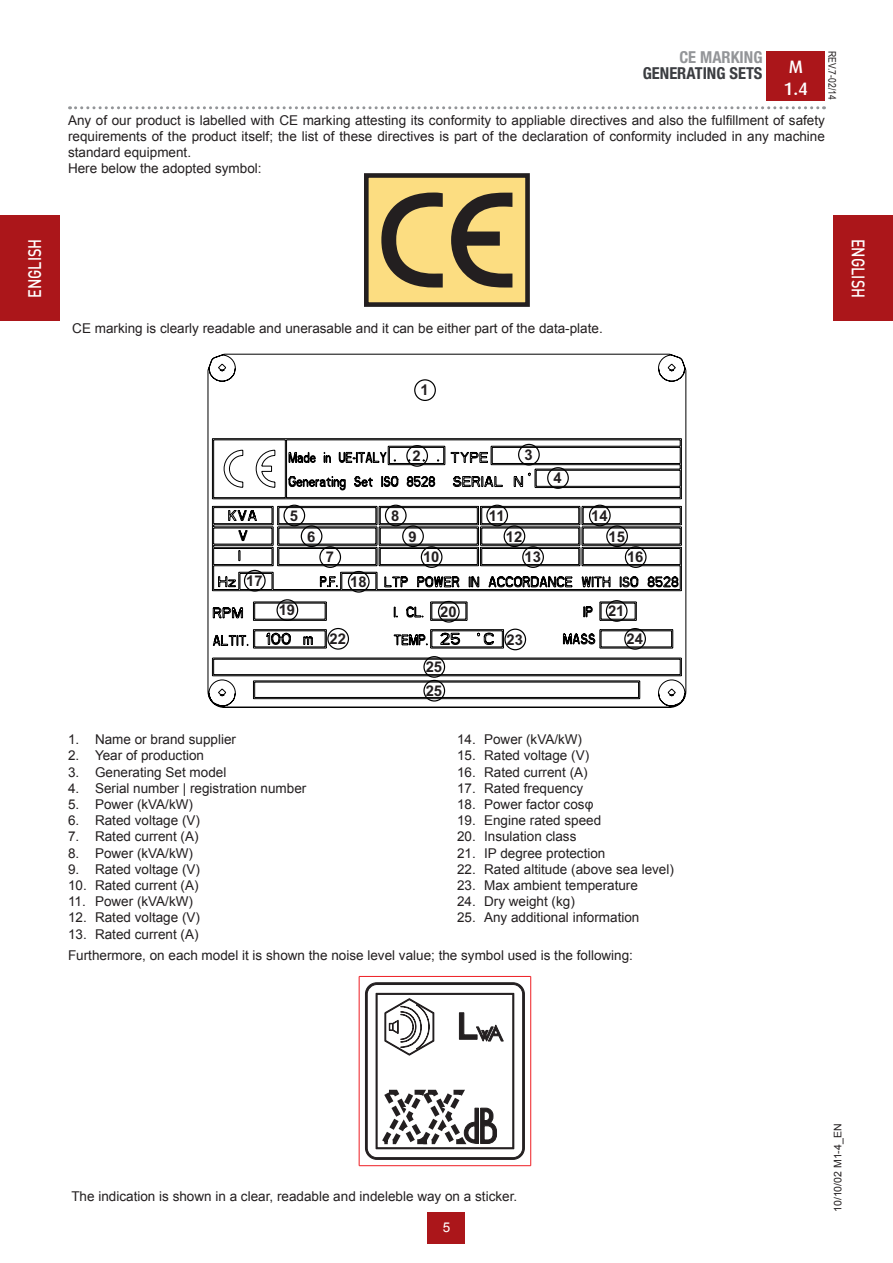
<style>
.page{position:relative;width:893px;height:1263px;background:#fff}
.page>*{position:absolute;margin:0;border:0;box-sizing:border-box;transform-origin:0 0}
.t1{font:500 18px "DIN Pro";color:#fff;scale:.8 1}
.t2{font:500 18px/21.6px "Dax";color:#fff}
.t3{font:700 condensed 16.5px "Helvetica Neue LTW1 G";color:#3b3d41}
.t4{font:700 condensed 16.5px "Helvetica Neue LTW1 G";color:#939598}
.t5{font:700 14.85px/23.9px "Arial";color:#231f20}
.t6{font:13.5px/16.2px "Arial";color:#231f20}
.t7{font:13.5px "Arial";color:#fff}
.t8{font:10.5px "Arial";color:#231f20}
.t9{font:10.5px "Arial Narrow";color:#231f20}
</style>
<div class="page">
<div style="left:767px;top:51px;width:58px;height:50px;background:#ab161a"></div>
<svg style="left:70px;top:106px;width:754px;height:3px"></svg>
<div style="left:428px;top:1212px;width:37px;height:31px;background:#ab161a"></div>
<div style="left:0;top:216px;width:60px;height:105px;background:#ab161a"></div>
<div style="left:833px;top:216px;width:60px;height:105px;background:#ab161a"></div>
<svg style="left:208px;top:354px;width:478px;height:354px"></svg>
<div style="left:414px;top:379px;width:22px;height:22px;border:1px solid #000;border-radius:50%"></div>
<div style="left:406px;top:445px;width:22px;height:22px;border:1px solid #000;border-radius:50%"></div>
<div style="left:244px;top:570px;width:22px;height:22px;border:1px solid #000;border-radius:50%"></div>
<div style="left:276px;top:599px;width:22px;height:22px;border:1px solid #000;border-radius:50%"></div>
<div style="left:438px;top:601px;width:22px;height:22px;border:1px solid #000;border-radius:50%"></div>
<div style="left:606px;top:600px;width:22px;height:22px;border:1px solid #000;border-radius:50%"></div>
<div style="left:327px;top:628px;width:22px;height:22px;border:1px solid #000;border-radius:50%"></div>
<div style="left:504px;top:629px;width:22px;height:21px;border:1px solid #000;border-radius:50%"></div>
<div style="left:624px;top:628px;width:22px;height:22px;border:1px solid #000;border-radius:50%"></div>
<div style="left:423px;top:656px;width:22px;height:22px;border:1px solid #000;border-radius:50%"></div>
<div style="left:423px;top:680px;width:22px;height:22px;border:1px solid #000;border-radius:50%"></div>
<div style="left:348px;top:571px;width:22px;height:22px;border:1px solid #000;border-radius:50%"></div>
<div style="left:518px;top:444px;width:22px;height:22px;border:1px solid #000;border-radius:50%"></div>
<div style="left:547px;top:467px;width:22px;height:22px;border:1px solid #000;border-radius:50%"></div>
<div style="left:283px;top:505px;width:22px;height:21px;border:1px solid #000;border-radius:50%"></div>
<div style="left:301px;top:525px;width:21px;height:22px;border:1px solid #000;border-radius:50%"></div>
<div style="left:319px;top:546px;width:22px;height:22px;border:1px solid #000;border-radius:50%"></div>
<div style="left:385px;top:505px;width:22px;height:21px;border:1px solid #000;border-radius:50%"></div>
<div style="left:402px;top:525px;width:22px;height:22px;border:1px solid #000;border-radius:50%"></div>
<div style="left:421px;top:546px;width:21px;height:22px;border:1px solid #000;border-radius:50%"></div>
<div style="left:486px;top:505px;width:22px;height:21px;border:1px solid #000;border-radius:50%"></div>
<div style="left:504px;top:525px;width:21px;height:22px;border:1px solid #000;border-radius:50%"></div>
<div style="left:522px;top:546px;width:22px;height:22px;border:1px solid #000;border-radius:50%"></div>
<div style="left:589px;top:505px;width:22px;height:21px;border:1px solid #000;border-radius:50%"></div>
<div style="left:606px;top:525px;width:22px;height:22px;border:1px solid #000;border-radius:50%"></div>
<div style="left:625px;top:546px;width:22px;height:22px;border:1px solid #000;border-radius:50%"></div>
<div style="left:366px;top:175px;width:161px;height:130px;background:#fcdd81"></div>
<div style="left:364px;top:173px;width:166px;height:134px;border:5px solid #231f20"></div>
<svg style="left:381px;top:192px;width:132px;height:96px"></svg>
<hr style="left:359px;top:976px;width:1px;height:190px;background:#ee1d23">
<hr style="left:530px;top:976px;width:1px;height:190px;background:#ee1d23">
<hr style="left:359px;top:1165px;width:172px;height:1px;background:#ee1d23">
<hr style="left:359px;top:976px;width:172px;height:1px;background:#ee1d23">
<svg style="left:365px;top:982px;width:160px;height:178px"></svg>
<p class="t4" style="left:679px;top:47px;width:85px">CE MARKING</p>
<p class="t3" style="left:643px;top:64px;width:121px">GENERATING SETS</p>
<h1 class="t2" style="left:784px;top:56px;width:26px">M<br>1.4</h1>
<p class="t9" style="left:840px;top:51px;width:50px;rotate:90deg">REV.7-02/14</p>
<p class="t6" style="left:68px;top:112px;width:758px">Any of our product is labelled with CE marking attesting its conformity to appliable directives and also the fulfillment of safety requirements of the product itself; the list of these directives is part of the declaration of conformity included in any machine standard equipment.<br>Here below the adopted symbol:</p>
<h1 class="t1" style="left:22px;top:298px;width:76px;rotate:-90deg">ENGLISH</h1>
<h1 class="t1" style="left:871px;top:239px;width:76px;rotate:90deg">ENGLISH</h1>
<p class="t6" style="left:72px;top:320px;width:532px">CE marking is clearly readable and unerasable and it can be either part of the data-plate.</p>
<p class="t5" style="left:420px;top:379px;width:10px">1</p>
<p class="t5" style="left:246px;top:569px;width:18px">17</p>
<p class="t5" style="left:290px;top:504px;width:10px">5</p>
<p class="t5" style="left:307px;top:525px;width:10px">6</p>
<p class="t5" style="left:326px;top:546px;width:10px">7</p>
<p class="t5" style="left:350px;top:570px;width:18px">18</p>
<p class="t5" style="left:413px;top:444px;width:10px">2</p>
<p class="t5" style="left:391px;top:504px;width:10px">8</p>
<p class="t5" style="left:408px;top:525px;width:10px">9</p>
<p class="t5" style="left:423px;top:546px;width:18px">10</p>
<p class="t5" style="left:524px;top:443px;width:10px">3</p>
<p class="t5" style="left:553px;top:467px;width:10px">4</p>
<p class="t5" style="left:489px;top:504px;width:17px">11</p>
<p class="t5" style="left:591px;top:504px;width:18px">14</p>
<p class="t5" style="left:506px;top:525px;width:18px">12</p>
<p class="t5" style="left:608px;top:525px;width:18px">15</p>
<p class="t5" style="left:524px;top:546px;width:18px">13</p>
<p class="t5" style="left:627px;top:546px;width:18px">16</p>
<p class="t5" style="left:279px;top:599px;width:18px">19</p>
<p class="t5" style="left:440px;top:600px;width:18px">20</p>
<p class="t5" style="left:608px;top:599px;width:18px">21</p>
<p class="t5" style="left:330px;top:627px;width:18px">22</p>
<p class="t5" style="left:507px;top:628px;width:18px">23</p>
<p class="t5" style="left:626px;top:627px;width:18px">24</p>
<p class="t5" style="left:426px;top:655px;width:18px">25<br>25</p>
<p class="t6" style="left:68px;top:731px;width:170px">1. Name or brand supplier</p>
<p class="t6" style="left:68px;top:748px;width:138px">2. Year of production</p>
<p class="t6" style="left:68px;top:764px;width:160px">3. Generating Set model</p>
<p class="t6" style="left:68px;top:780px;width:240px">4. Serial number | registration number</p>
<p class="t6" style="left:68px;top:796px;width:127px">5. Power (kVA/kW)</p>
<p class="t6" style="left:68px;top:812px;width:134px">6. Rated voltage (V)</p>
<p class="t6" style="left:68px;top:829px;width:132px">7. Rated current (A)</p>
<p class="t6" style="left:68px;top:845px;width:127px">8. Power (kVA/kW)</p>
<p class="t6" style="left:68px;top:861px;width:134px">9. Rated voltage (V)</p>
<p class="t6" style="left:68px;top:877px;width:132px">10. Rated current (A)</p>
<p class="t6" style="left:68px;top:893px;width:127px">11. Power (kVA/kW)</p>
<p class="t6" style="left:68px;top:910px;width:134px">12. Rated voltage (V)</p>
<p class="t6" style="left:68px;top:926px;width:132px">13. Rated current (A)</p>
<p class="t6" style="left:457px;top:731px;width:127px">14. Power (kVA/kW)</p>
<p class="t6" style="left:457px;top:748px;width:134px">15. Rated voltage (V)</p>
<p class="t6" style="left:457px;top:764px;width:132px">16. Rated current (A)</p>
<p class="t6" style="left:457px;top:780px;width:128px">17. Rated frequency</p>
<p class="t6" style="left:457px;top:796px;width:138px">18. Power factor cosφ</p>
<p class="t6" style="left:457px;top:812px;width:146px">19. Engine rated speed</p>
<p class="t6" style="left:457px;top:829px;width:121px">20. Insulation class</p>
<p class="t6" style="left:457px;top:845px;width:150px">21. IP degree protection</p>
<p class="t6" style="left:457px;top:861px;width:218px">22. Rated altitude (above sea level)</p>
<p class="t6" style="left:457px;top:877px;width:182px">23. Max ambient temperature</p>
<p class="t6" style="left:457px;top:893px;width:119px">24. Dry weight (kg)</p>
<p class="t6" style="left:457px;top:910px;width:184px">25. Any additional information</p>
<p class="t6" style="left:68px;top:947px;width:566px">Furthermore, on each model it is shown the noise level value; the symbol used is the following:</p>
<p class="t6" style="left:71px;top:1189px;width:447px">The indication is shown in a clear, readable and indeleble way on a sticker.</p>
<p class="t7" style="left:443px;top:1219px;width:9px">5</p>
<p class="t8" style="left:831px;top:1212px;width:90px;rotate:-90deg">10/10/02 M1-4_EN</p>
</div>
